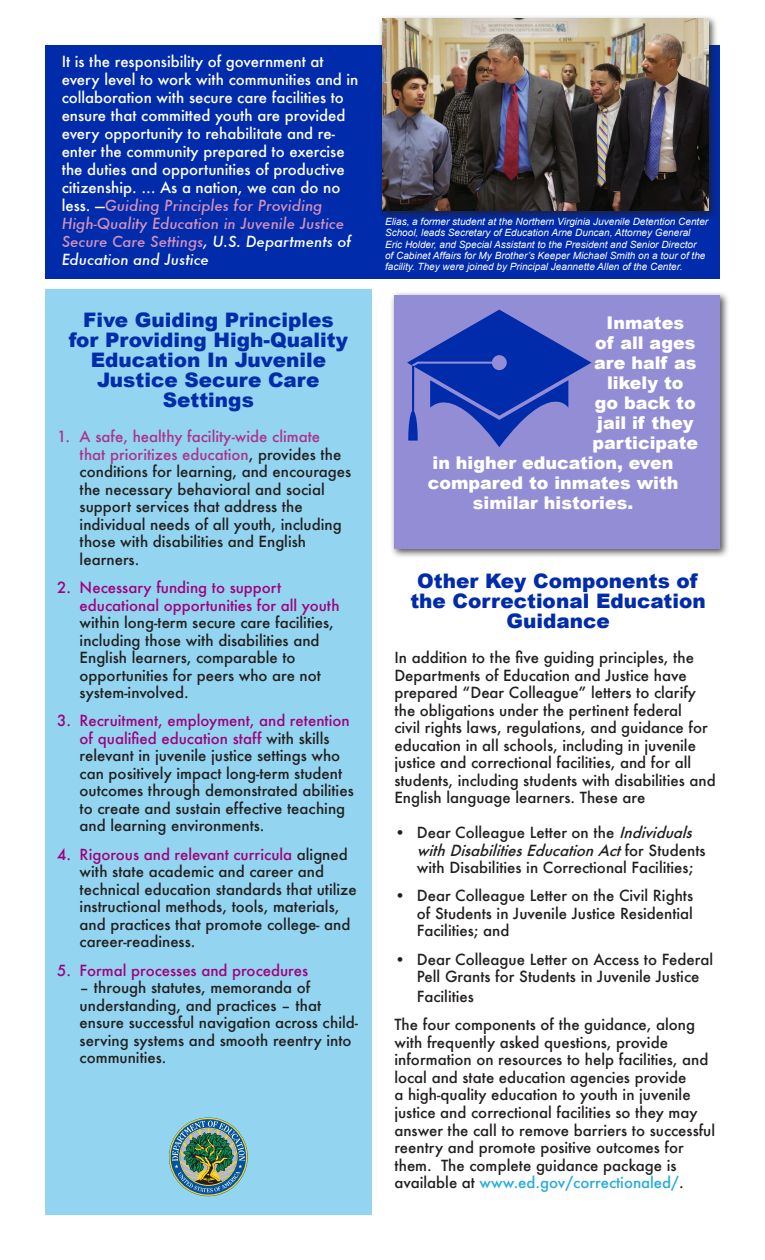
<style>
.page{position:relative;width:765px;height:1260px;background:#fff}
.page>*{position:absolute;margin:0;border:0;box-sizing:border-box;transform-origin:0 0}
.text_head{font:900 20px/20px "Arial";color:#002baa;text-align:center}
.lg_quote{font:900 17.5px "Arial";color:#fff}
.text{font:500 15px/17.5px "Futura";color:#231f20}
.quote{font:500 15px/18px "Futura";color:#fff}
.t1{font:500 15px "Futura";color:#a1007d}
.quote-2{font:italic 10px/11.2px "Arial";color:#fff}
.s1{font-style:italic;color:#d690bc}
.s2{font-style:italic}
.s3{color:#ad338a}
.s4{color:#a1007d}
.s5{color:#26abe0}
</style>
<div class="page">
<div style="left:45px;top:290px;width:327px;height:925px;background:#93d5f0"></div>
<div style="left:45px;top:45px;width:675px;height:234px;background:#002baa"></div>
<div style="left:378px;top:14px;width:340px;height:207px;background:#231f20;opacity:.75"></div>
<img style="left:382px;top:19px;width:327px;height:192px">
<div style="left:390px;top:291px;width:339px;height:268px;background:#231f20;opacity:.75"></div>
<div style="left:394px;top:295px;width:326px;height:254px;background:#938dd6"></div>
<svg style="left:407px;top:310px;width:185px;height:137px"></svg>
<svg style="left:169px;top:1118px;width:79px;height:78px"></svg>
<div style="left:169px;top:1118px;width:78px;height:78px;border:1px solid #fed41d;border-radius:50%"></div>
<img style="left:172px;top:1121px;width:73px;height:71px">
<div style="left:179px;top:1128px;width:59px;height:58px;border:1px solid #fed41d;border-radius:50%"></div>
<p class="quote" style="left:62px;top:52px;width:298px">It is the responsibility of government at every level to work with communities and in collaboration with secure care facilities to ensure that committed youth are provided every opportunity to rehabilitate and re&shy;enter the community prepared to exercise the duties and opportunities of productive citizenship. … As a nation, we can do no less. —<span class="s1">Guiding Principles for Providing High-Quality Education in Juvenile Justice Secure Care Settings</span><span class="s2">, U.S. Departments of Education and Justice</span></p>
<h3 class="text_head" style="left:69px;top:310px;width:281px">Five Guiding Principles for Providing High-Quality<br>Education In Juvenile<br>Justice Secure Care<br>Settings</h3>
<p class="text" style="left:80px;top:428px;width:273px;text-indent:-22px"><span class="s3">1. A safe, healthy facility-wide climate<br>that prioritizes education</span>, provides the conditions for learning, and encourages the necessary behavioral and social support services that address the individual needs of all youth, including those with disabilities and English learners.</p>
<p class="text" style="left:80px;top:579px;width:261px;text-indent:-22px"><span class="s4">2. Necessary funding to support educational opportunities for all youth </span>within long-term secure care facilities, including those with disabilities and English learners, comparable to opportunities for peers who are not system-involved.</p>
<p class="text" style="left:80px;top:712px;width:276px;text-indent:-22px"><span class="s4">3. Recruitment, employment, and retention of qualified education staff</span> with skills relevant in juvenile justice settings who can positively impact long-term student outcomes through demonstrated abilities to create and sustain effective teaching and learning environments.</p>
<p class="text" style="left:80px;top:845px;width:279px;text-indent:-22px"><span class="s4">4. Rigorous and relevant curricula</span> aligned with state academic and career and technical education standards that utilize instructional methods, tools, materials, and practices that promote college- and career-readiness.</p>
<p class="t1" style="left:57px;top:960px;width:253px">5. Formal processes and procedures</p>
<p class="text" style="left:80px;top:979px;width:280px">– through statutes, memoranda of understanding, and practices – that ensure successful navigation across child&shy;serving systems and smooth reentry into communities.</p>
<p class="quote-2" style="left:385px;top:216px;width:325px">Elias, a former student at the Northern Virginia Juvenile Detention Center School, leads Secretary of Education Arne Duncan, Attorney General Eric Holder, and Special Assistant to the President and Senior Director<br>of Cabinet Affairs for My Brother’s Keeper Michael Smith on a tour of the facility. They were joined by Principal Jeannette Allen of the Center.</p>
<p class="lg_quote" style="left:607px;top:310px;width:79px">Inmates</p>
<p class="lg_quote" style="left:595px;top:330px;width:102px">of all ages</p>
<p class="lg_quote" style="left:594px;top:350px;width:104px">are half as</p>
<p class="lg_quote" style="left:607px;top:370px;width:78px">likely to</p>
<p class="lg_quote" style="left:595px;top:390px;width:102px">go back to</p>
<p class="lg_quote" style="left:597px;top:410px;width:98px">jail if they</p>
<p class="lg_quote" style="left:593px;top:430px;width:107px">participate</p>
<p class="lg_quote" style="left:433px;top:450px;width:242px">in higher education, even</p>
<p class="lg_quote" style="left:428px;top:470px;width:252px">compared to inmates with</p>
<p class="lg_quote" style="left:473px;top:490px;width:162px">similar histories.</p>
<h3 class="text_head" style="left:410px;top:570px;width:297px">Other Key Components of the Correctional Education<br>Guidance</h3>
<p class="text" style="left:394px;top:649px;width:323px">In addition to the five guiding principles, the Departments of Education and Justice have prepared “Dear Colleague” letters to clarify the obligations under the pertinent federal<br>civil rights laws, regulations, and guidance for education in all schools, including in juvenile justice and correctional facilities, and for all students, including students with disabilities and English language learners. These are</p>
<p class="text" style="left:417px;top:824px;width:290px;text-indent:-22px">• Dear Colleague Letter on the <span class="s2">Individuals withDisabilitiesEducationAct</span>f o r S t u d e n t s with Disabilities in Correctional Facilities;</p>
<p class="text" style="left:417px;top:887px;width:278px;text-align:justify;text-indent:-22px">• Dear Colleague Letter on the Civil Rights of Students in Juvenile Justice Residential Facilities; and</p>
<p class="text" style="left:394px;top:950px;width:320px;text-align:center">• Dear Colleague Letter on Access to Federal<br>Pell Grants for Students in Juvenile Justice</p>
<p class="text" style="left:417px;top:988px;width:59px">Facilities</p>
<p class="text" style="left:394px;top:1016px;width:322px">The four components of the guidance, along with frequently asked questions, provide information on resources to help facilities, and local and state education agencies provide<br>a high-quality education to youth in juvenile justice and correctional facilities so they may answer the call to remove barriers to successful reentry and promote positive outcomes for them. The complete guidance package is available at <span class="s5">www.ed.gov/correctionaled/</span>.</p>
</div>
